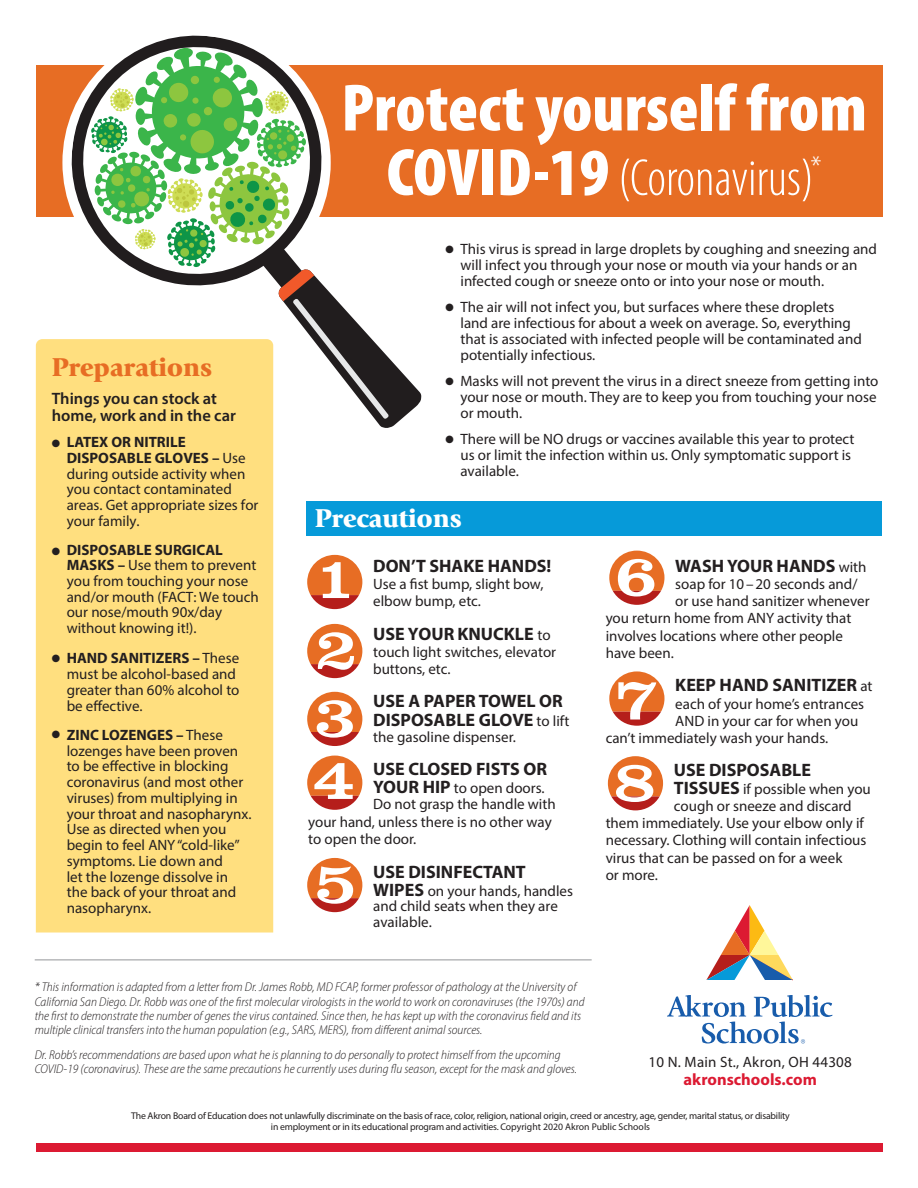
<style>
.page{position:relative;width:918px;height:1188px;background:#fff}
.page>*{position:absolute;margin:0;border:0;box-sizing:border-box;transform-origin:0 0}
.t1{font:900 condensed 67.5px "Myriad Pro";color:#fff}
.t2{font:300 condensed 52.5px "Myriad Pro";color:#fff}
.t3{font:900 27px "Giovanni";letter-spacing:-.01em;color:#e76d24}
.t4{font:900 27px "Giovanni";letter-spacing:-.01em;color:#fff}
.t5{font:700 18px/18.3px "Myriad Pro";color:#231f20}
.t6{font:600 16.5px/17.2px "Myriad Pro";color:#231f20}
.t7{font:700 16.5px "Myriad Pro";color:#dc1a32}
.t8{font:15px/15.8px "Myriad Pro";color:#231f20}
.t9{font:italic 300 semi-condensed 12.75px/14.2px "Myriad Pro";color:#231f20}
.t10{font:9.75px/11.2px "Myriad Pro";letter-spacing:-.02em;color:#231f20;text-align:center}
.s1{font-weight:700}
.s2{font-weight:900;font-size:67.5px}
.s3{font-weight:400;font-size:15px}
.s4{font-weight:700;font-size:18px}
</style>
<div class="page">
<div style="left:307px;top:501px;width:575px;height:34px;background:#069ad9"></div>
<div style="left:36px;top:66px;width:846px;height:151px;background:#e76d24"></div>
<div style="left:36px;top:1143px;width:846px;height:9px;background:#dc1a32"></div>
<div style="left:36px;top:339px;width:237px;height:594px;background:#ffdf7f"></div>
<svg style="left:65px;top:35px;width:164px;height:182px;fill:#fff"></svg>
<svg style="left:76px;top:40px;width:172px;height:187px"></svg>
<svg style="left:91px;top:47px;width:332px;height:382px"></svg>
<svg style="left:609px;top:551px;width:55px;height:54px"></svg>
<svg style="left:307px;top:624px;width:55px;height:54px"></svg>
<svg style="left:307px;top:692px;width:55px;height:54px"></svg>
<svg style="left:609px;top:671px;width:55px;height:55px"></svg>
<svg style="left:307px;top:756px;width:55px;height:54px"></svg>
<svg style="left:307px;top:858px;width:55px;height:54px"></svg>
<svg style="left:307px;top:555px;width:55px;height:54px"></svg>
<hr style="left:35px;top:960px;width:557px;height:1px;background:#939598">
<svg style="left:608px;top:756px;width:55px;height:54px"></svg>
<svg style="left:706px;top:905px;width:87px;height:75px"></svg>
<svg style="left:667px;top:995px;width:166px;height:49px"></svg>
<h3 class="t3" style="left:52px;top:351px;width:162px">Preparations</h3>
<p class="t6" style="left:52px;top:389px;width:186px">Things you can stock at home, work and in the car</p>
<p class="t8" style="left:67px;top:434px;width:193px;text-indent:-15px">● <span class="s1">LATEX OR NITRILE<br>DISPOSABLE GLOVES –</span> Use during outside activity when you contact contaminated areas. Get appropriate sizes for your family.</p>
<p class="t8" style="left:67px;top:542px;width:194px;text-indent:-15px">● <span class="s1">DISPOSABLE SURGICAL<br>MASKS –</span> Use them to prevent you from touching your nose and/or mouth (FACT: We touch our nose/mouth 90x/day without knowing it!).</p>
<p class="t8" style="left:67px;top:650px;width:174px;text-indent:-15px">● <span class="s1">HAND SANITIZERS –</span> These must be alcohol-based and greater than 60% alcohol to be effective.</p>
<p class="t8" style="left:67px;top:727px;width:186px;text-indent:-15px">● <span class="s1">ZINC LOZENGES –</span> These lozenges have been proven to be effective in blocking coronavirus (and most other viruses) from multiplying in your throat and nasopharynx.<br>Use as directed when you begin to feel ANY “cold-like” symptoms. Lie down and<br>let the lozenge dissolve in the back of your throat and nasopharynx.</p>
<h1 class="t1" style="left:341px;top:65px;width:527px">Protect yourself from</h1>
<h2 class="t2" style="left:387px;top:147px;width:436px"><span class="s2">COVID-19</span> (Coronavirus)<sup>*</sup></h2>
<p class="t8" style="left:460px;top:241px;width:418px;text-indent:-15px">● This virus is spread in large droplets by coughing and sneezing and will infect you through your nose or mouth via your hands or an infected cough or sneeze onto or into your nose or mouth.</p>
<p class="t8" style="left:460px;top:299px;width:403px;text-indent:-15px">● The air will not infect you, but surfaces where these droplets land are infectious for about a week on average. So, everything that is associated with infected people will be contaminated and potentially infectious.</p>
<p class="t8" style="left:460px;top:373px;width:419px;text-indent:-15px">● Masks will not prevent the virus in a direct sneeze from getting into your nose or mouth. They are to keep you from touching your nose or mouth.</p>
<p class="t8" style="left:460px;top:431px;width:396px;text-indent:-15px">● There will be NO drugs or vaccines available this year to protect us or limit the infection within us. Only symptomatic support is available.</p>
<h3 class="t4" style="left:315px;top:502px;width:149px">Precautions</h3>
<p class="t5" style="left:373px;top:556px;width:180px">DON’T SHAKE HANDS!</p>
<p class="t8" style="left:373px;top:575px;width:172px;line-height:17.2px">Use a fist bump, slight bow, elbow bump, etc.</p>
<p class="t5" style="left:373px;top:624px;width:179px">USE YOUR KNUCKLE <span class="s3">to</span></p>
<p class="t8" style="left:373px;top:643px;width:184px;line-height:17.2px">touch light switches, elevator buttons, etc.</p>
<p class="t5" style="left:373px;top:692px;width:198px">USE A PAPER TOWEL OR<br>DISPOSABLE GLOVE <span class="s3">to lift</span></p>
<p class="t8" style="left:373px;top:728px;width:144px">the gasoline dispenser.</p>
<p class="t5" style="left:373px;top:759px;width:175px">USE CLOSED FISTS OR</p>
<p class="t8" style="left:373px;top:780px;width:184px"><span class="s4">YOUR HIP</span> to open doors.<br>Do not grasp the handle with</p>
<p class="t8" style="left:308px;top:813px;width:245px;line-height:17.2px">your hand, unless there is no other way to open the door.</p>
<p class="t5" style="left:373px;top:862px;width:154px">USE DISINFECTANT</p>
<p class="t8" style="left:373px;top:883px;width:201px;line-height:15.1px"><span class="s4">WIPES</span> on your hands, handles and child seats when they are available.</p>
<p class="t5" style="left:675px;top:556px;width:193px">WASH YOUR HANDS <span class="s3">with</span></p>
<p class="t8" style="left:675px;top:576px;width:184px">soap for 10–20 seconds and/</p>
<p class="t8" style="left:675px;top:593px;width:196px">or use hand sanitizer whenever</p>
<p class="t8" style="left:606px;top:610px;width:247px">you return home from ANY activity that</p>
<p class="t8" style="left:606px;top:627px;width:239px">involves locations where other people</p>
<p class="t8" style="left:606px;top:645px;width:70px">have been.</p>
<p class="t5" style="left:675px;top:675px;width:199px">KEEP HAND SANITIZER <span class="s3">at</span></p>
<p class="t8" style="left:675px;top:695px;width:190px">each of your home’s entrances</p>
<p class="t8" style="left:675px;top:713px;width:185px">AND in your car for when you</p>
<p class="t8" style="left:606px;top:730px;width:224px">can’t immediately wash your hands.</p>
<p class="t5" style="left:674px;top:761px;width:139px">USE DISPOSABLE</p>
<p class="t8" style="left:674px;top:781px;width:199px"><span class="s4">TISSUES</span> if possible when you</p>
<p class="t8" style="left:674px;top:798px;width:179px">cough or sneeze and discard</p>
<p class="t8" style="left:606px;top:815px;width:260px">them immediately. Use your elbow only if</p>
<p class="t8" style="left:606px;top:832px;width:262px">necessary. Clothing will contain infectious</p>
<p class="t8" style="left:606px;top:850px;width:238px">virus that can be passed on for a week</p>
<p class="t8" style="left:606px;top:867px;width:54px">or more.</p>
<p class="t9" style="left:35px;top:980px;width:551px">* This information is adapted from a letter from Dr. James Robb, MD FCAP, former professor of pathology at the University of California San Diego. Dr. Robb was one of the first molecular virologists in the world to work on coronaviruses (the 1970s) and the first to demonstrate the number of genes the virus contained. Since then, he has kept up with the coronavirus field and its multiple clinical transfers into the human population (e.g., SARS, MERS), from different animal sources.</p>
<p class="t9" style="left:35px;top:1048px;width:544px">Dr. Robb’s recommendations are based upon what he is planning to do personally to protect himself from the upcoming<br>COVID-19 (coronavirus). These are the same precautions he currently uses during flu season, except for the mask and gloves.</p>
<p class="t8" style="left:649px;top:1054px;width:205px">10 N. Main St., Akron, OH 44308</p>
<p class="t7" style="left:684px;top:1069px;width:135px">akronschools.com</p>
<p class="t10" style="left:131px;top:1110px;width:660px">The Akron Board of Education does not unlawfully discriminate on the basis of race, color, religion, national origin, creed or ancestry, age, gender, marital status, or disability in employment or in its educational program and activities. Copyright 2020 Akron Public Schools</p>
</div>
